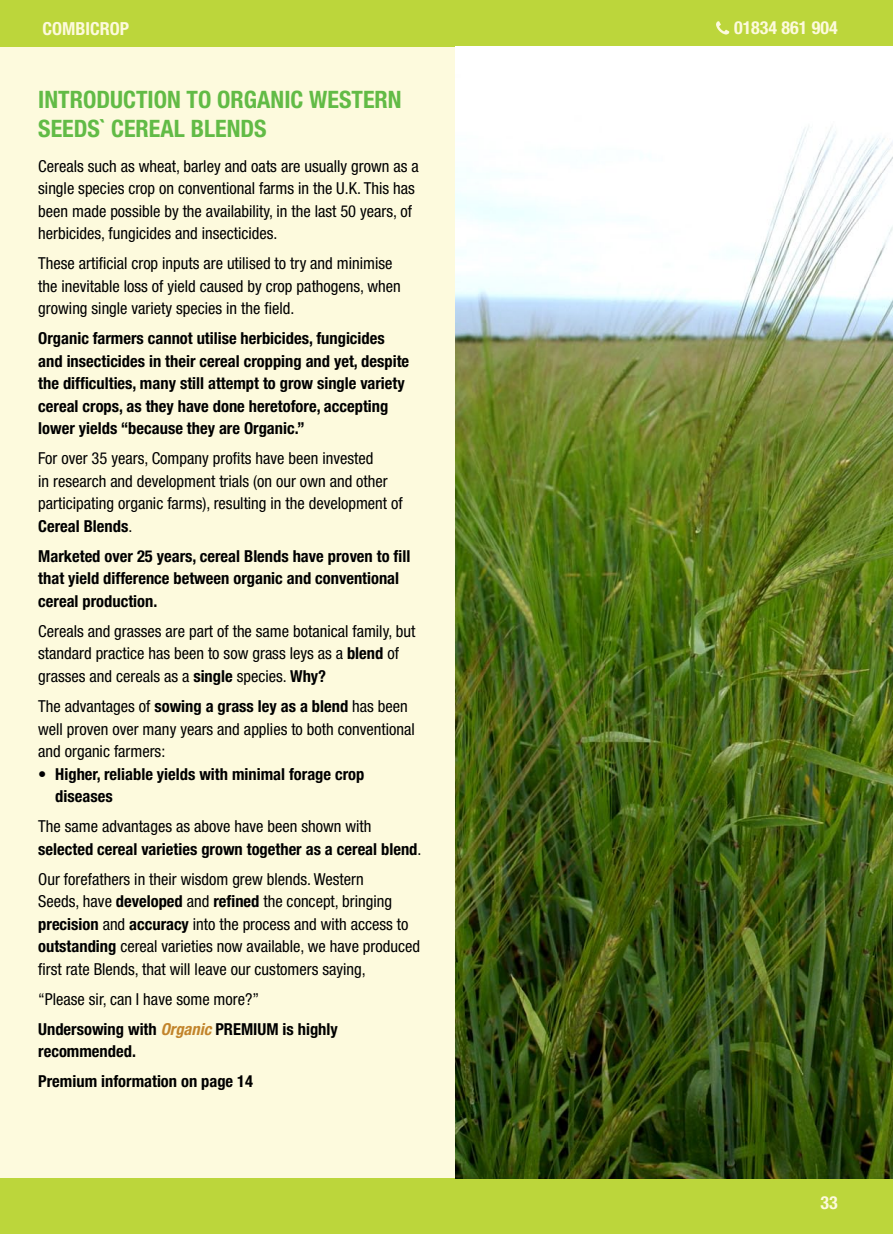
<style>
.page{position:relative;width:893px;height:1234px;background:#fff}
.page>*{position:absolute;margin:0;border:0;box-sizing:border-box;transform-origin:0 0}
.small_header_green{font:700 condensed 24px/28.8px "Helvetica Neue LT Std";color:#62bb46}
.t1{font:700 condensed 18px "Helvetica Neue LT Std";color:#fdfadd}
.t2{font:condensed 16.5px/22.5px "Helvetica Neue LT Std";color:#000}
.bullets_normal_pages{font:700 condensed 16.5px/22.5px "Helvetica Neue LT Std";color:#000}
.s1{font-weight:700}
.s2{font-weight:400}
.s3{font-style:italic;color:#c2842b}
</style>
<div class="page">
<div style="left:0;top:0;width:893px;height:1233px;background:#fdfadd"></div>
<div style="left:0;top:0;width:893px;height:47px;background:#bcd63b"></div>
<div style="left:0;top:1178px;width:893px;height:55px;background:#bcd63b"></div>
<svg style="left:716px;top:21px;width:13px;height:14px"></svg>
<img style="left:455px;top:47px;width:438px;height:1131px">
<p class="t1" style="left:43px;top:18px;width:88px">COMBICROP</p>
<p class="small_header_green" style="left:38px;top:85px;width:365px">INTRODUCTION TO ORGANIC WESTERN<br>SEEDS` CEREAL BLENDS</p>
<p class="t2" style="left:38px;top:154px;width:382px">Cereals such as wheat, barley and oats are usually grown as a single species crop on conventional farms in the U.K. This has been made possible by the availability, in the last 50 years, of herbicides, fungicides and insecticides.</p>
<p class="t2" style="left:38px;top:252px;width:364px">These artificial crop inputs are utilised to try and minimise the inevitable loss of yield caused by crop pathogens, when growing single variety species in the field.</p>
<p class="bullets_normal_pages" style="left:38px;top:327px;width:372px">Organic farmers cannot utilise herbicides, fungicides and insecticides in their cereal cropping and yet, despite the difficulties, many still attempt to grow single variety cereal crops, as they have done heretofore, accepting lower yields “because they are Organic.”</p>
<p class="t2" style="left:38px;top:447px;width:366px">For over 35 years, Company profits have been invested<br>in research and development trials (on our own and other participating organic farms), resulting in the development of <span class="s1">Cereal Blends</span>.</p>
<p class="bullets_normal_pages" style="left:38px;top:544px;width:374px">Marketed over 25 years, cereal Blends have proven to fill that yield difference between organic and conventional cereal production.</p>
<p class="t2" style="left:38px;top:619px;width:379px">Cereals and grasses are part of the same botanical family, but standard practice has been to sow grass leys as a <span class="s1">blend</span> of grasses and cereals as a <span class="s1">single</span> species. <span class="s1">Why?</span></p>
<p class="t2" style="left:38px;top:694px;width:378px">The advantages of <span class="s1">sowing a grass ley as a blend</span> has been well proven over many years and applies to both conventional and organic farmers:</p>
<p class="bullets_normal_pages" style="left:55px;top:762px;width:311px;text-indent:-17px"><span class="s2">•</span> Higher, reliable yields with minimal forage crop diseases</p>
<p class="bullets_normal_pages" style="left:38px;top:814px;width:385px"><span class="s2">The same advantages as above have been shown with </span>selected cereal varieties grown together as a cereal blend<span class="s2">.</span></p>
<p class="t2" style="left:38px;top:867px;width:383px">Our forefathers in their wisdom grew blends. Western<br>Seeds, have <span class="s1">developed</span> and <span class="s1">refined</span> the concept, bringing <span class="s1">precision</span> and <span class="s1">accuracy</span> into the process and with access to <span class="s1">outstanding</span> cereal varieties now available, we have produced first rate Blends, that will leave our customers saying,</p>
<p class="t2" style="left:38px;top:987px;width:222px">“Please sir, can I have some more?”</p>
<p class="bullets_normal_pages" style="left:38px;top:1017px;width:301px">Undersowing with <span class="s3">Organic</span> PREMIUM is highly recommended.</p>
<p class="bullets_normal_pages" style="left:38px;top:1069px;width:216px">Premium information on page 14</p>
<p class="t1" style="left:734px;top:17px;width:105px">01834 861 904</p>
<p class="t1" style="left:820px;top:1190px;width:19px">33</p>
</div>
